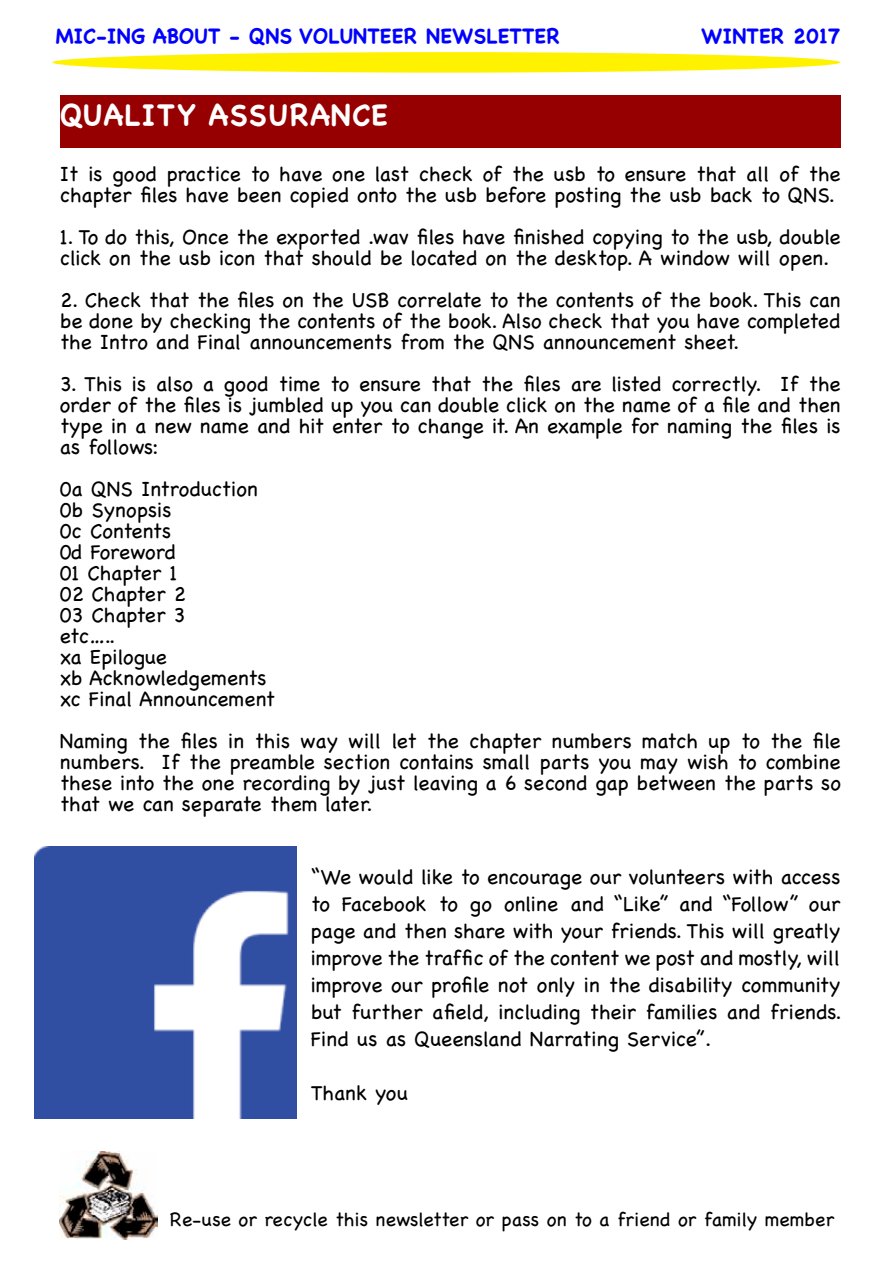
<style>
.page{position:relative;width:893px;height:1263px;background:#fff}
.page>*{position:absolute;margin:0;border:0;box-sizing:border-box;transform-origin:0 0}
.t1{font:700 30px "Chalkboard";letter-spacing:.03em;color:#fff}
.t2{font:21px/21px "Chalkboard";color:#000;text-align:justify}
.t3{font:700 21px "Chalkboard";color:#00f}
.t4{font:19.5px "Chalkboard";color:#000}
</style>
<div class="page">
<div style="left:60px;top:95px;width:780px;height:53px;background:#960000"></div>
<img style="left:60px;top:1151px;width:97px;height:88px">
<img style="left:34px;top:846px;width:262px;height:273px">
<div style="left:52px;top:52px;width:788px;height:21px;background:#fff200;border-radius:50%"></div>
<p class="t3" style="left:56px;top:23px;width:506px">MIC-ING ABOUT - QNS VOLUNTEER NEWSLETTER</p>
<p class="t3" style="left:701px;top:23px;width:141px">WINTER 2017</p>
<h1 class="t1" style="left:60px;top:97px;width:330px">QUALITY ASSURANCE</h1>
<p class="t2" style="left:60px;top:164px;width:782px">It is good practice to have one last check of the usb to ensure that all of the chapter files have been copied onto the usb before posting the usb back to QNS.</p>
<p class="t2" style="left:60px;top:227px;width:782px">1. To do this, Once the exported .wav files have finished copying to the usb, double click on the usb icon that should be located on the desktop. A window will open.</p>
<p class="t2" style="left:60px;top:290px;width:782px">2. Check that the files on the USB correlate to the contents of the book. This can be done by checking the contents of the book. Also check that you have completed the Intro and Final announcements from the QNS announcement sheet.</p>
<p class="t2" style="left:60px;top:374px;width:782px">3. This is also a good time to ensure that the files are listed correctly. If the order of the files is jumbled up you can double click on the name of a file and then type in a new name and hit enter to change it. An example for naming the files is as follows:</p>
<p class="t2" style="left:60px;top:479px;width:217px;text-align:left">0a QNS Introduction<br>0b Synopsis<br>0c Contents<br>0d Foreword<br>01 Chapter 1<br>02 Chapter 2<br>03 Chapter 3<br>etc…..<br>xa Epilogue<br>xb Acknowledgements xc Final Announcement</p>
<p class="t2" style="left:60px;top:731px;width:782px">Naming the files in this way will let the chapter numbers match up to the file numbers. If the preamble section contains small parts you may wish to combine these into the one recording by just leaving a 6 second gap between the parts so that we can separate them later.</p>
<p class="t2" style="left:311px;top:863px;width:532px;line-height:27px">“We would like to encourage our volunteers with access to Facebook to go online and “Like” and “Follow” our page and then share with your friends. This will greatly improve the traffic of the content we post and mostly, will improve our profile not only in the disability community but further afield, including their families and friends.<br>Find us as Queensland Narrating Service”.</p>
<p class="t2" style="left:311px;top:1082px;width:99px">Thank you</p>
<p class="t4" style="left:170px;top:1208px;width:666px">Re-use or recycle this newsletter or pass on to a friend or family member</p>
</div>
